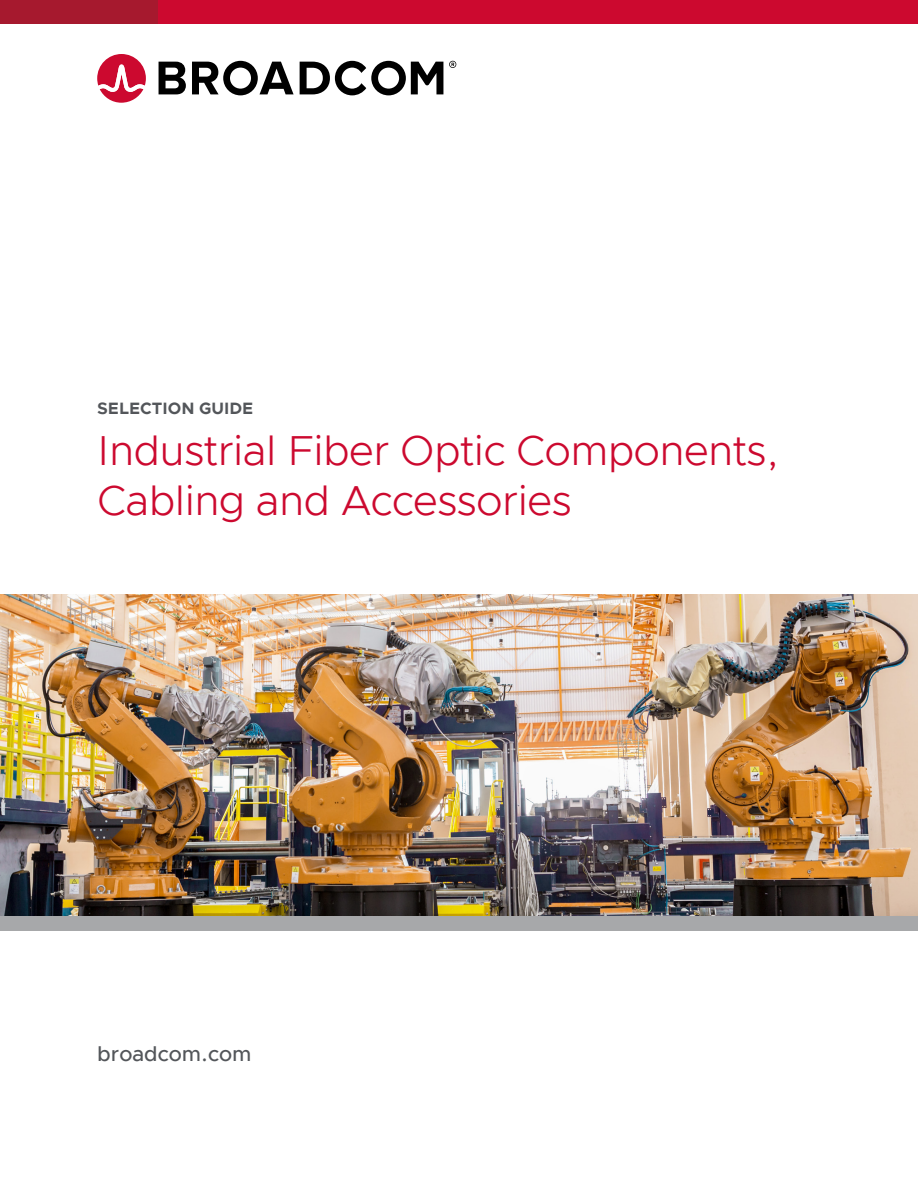
<style>
.page{position:relative;width:918px;height:1188px;background:#fff}
.page>*{position:absolute;margin:0;border:0;box-sizing:border-box;transform-origin:0 0}
.t1{font:300 42px/49.5px "Metropolis";letter-spacing:-.01em;color:#cc092f}
.t2{font:500 21px "Metropolis";color:#53565a}
.t3{font:700 16.5px "Metropolis";color:#53565a}
</style>
<div class="page">
<div style="left:0;top:0;width:706px;height:23px;background:#a6192e"></div>
<div style="left:158px;top:0;width:760px;height:23px;background:#cc092f"></div>
<svg style="left:449px;top:61px;width:7px;height:7px"></svg>
<svg style="left:159px;top:62px;width:27px;height:32px"></svg>
<svg style="left:192px;top:61px;width:102px;height:34px"></svg>
<svg style="left:300px;top:61px;width:143px;height:34px"></svg>
<svg style="left:97px;top:54px;width:49px;height:49px"></svg>
<img style="left:0;top:594px;width:918px;height:322px">
<div style="left:0;top:916px;width:918px;height:14px;background:#a7a8aa"></div>
<p class="t3" style="left:97px;top:398px;width:158px">SELECTION GUIDE</p>
<p class="t1" style="left:97px;top:426px;width:684px">Industrial Fiber Optic Components,<br>Cabling and Accessories</p>
<p class="t2" style="left:97px;top:1041px;width:156px">broadcom.com</p>
</div>
